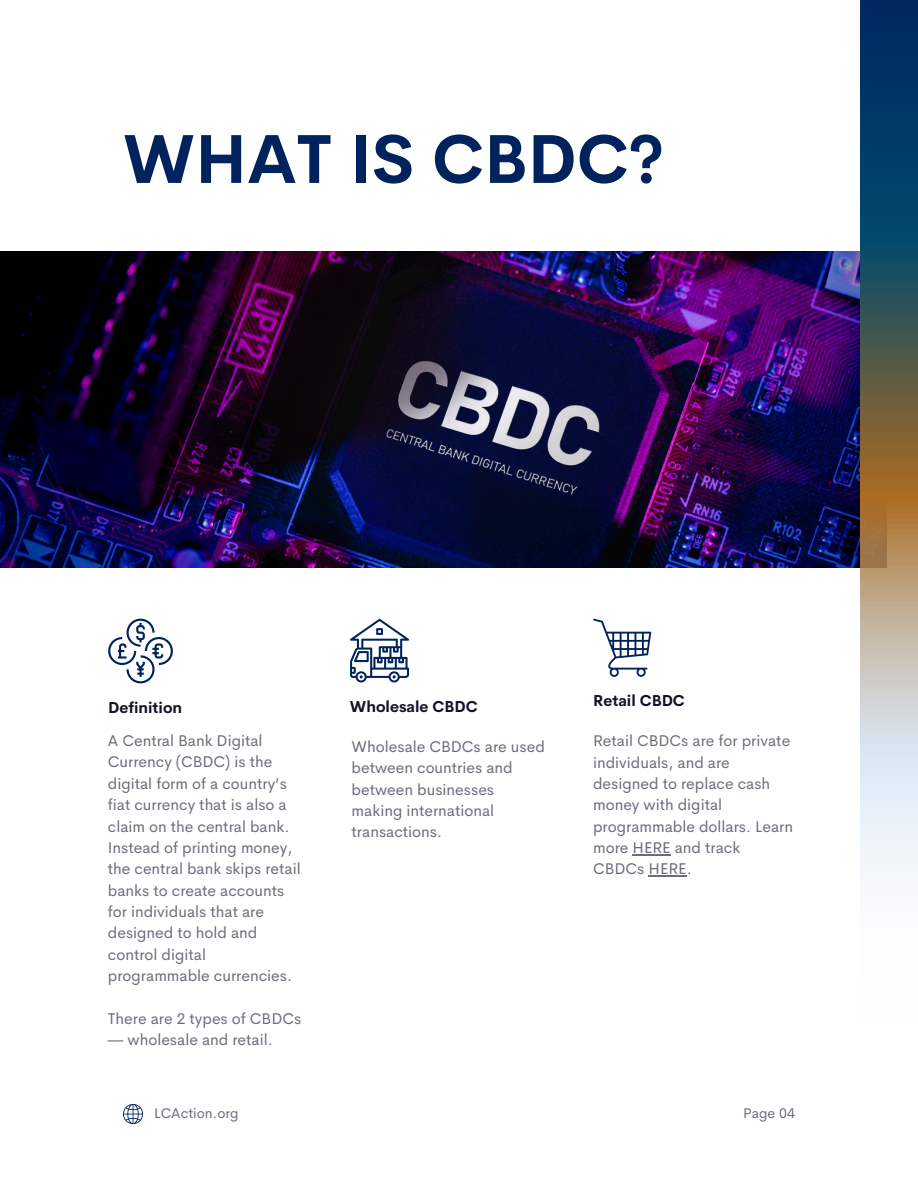
<style>
.page{position:relative;width:918px;height:1188px;background:#fff}
.page>*{position:absolute;margin:0;border:0;box-sizing:border-box;transform-origin:0 0}
.t1{font:700 67.8px "Cerebri Sans";color:#00235e}
.t2{font:15.6px/21.3px "Cerebri Sans";color:#6f6a7b}
.t3{font:700 15.45px "Cerebri Sans";color:#180f29}
.t4{font:14.1px "Cerebri Sans";color:#6f6a7b}
</style>
<div class="page">
<svg style="left:123px;top:1104px;width:20px;height:20px"></svg>
<img style="left:0;top:251px;width:860px;height:317px">
<svg style="left:860px;top:0;width:58px;height:882px;background:#737f80"></svg>
<svg style="left:108px;top:619px;width:65px;height:64px"></svg>
<svg style="left:350px;top:619px;width:59px;height:64px"></svg>
<svg style="left:593px;top:619px;width:58px;height:58px"></svg>
<hr style="left:633px;top:854px;width:38px;height:1px;background:#6f6a7b">
<hr style="left:649px;top:876px;width:38px;height:1px;background:#6f6a7b">
<p class="t1" style="left:123px;top:115px;width:542px">WHAT IS CBDC?</p>
<p class="t3" style="left:108px;top:697px;width:76px">Definition</p>
<p class="t3" style="left:350px;top:697px;width:129px">Wholesale CBDC</p>
<h2 class="t3" style="left:593px;top:691px;width:93px">Retail CBDC</h2>
<h2 class="t2" style="left:108px;top:730px;width:194px">A Central Bank Digital<br>Currency (CBDC) is the digital form of a country’s fiat currency that is also a claim on the central bank.<br>Instead of printing money, the central bank skips retail banks to create accounts for individuals that are designed to hold and control digital programmable currencies.</h2>
<h2 class="t2" style="left:108px;top:1008px;width:195px">There are 2 types of CBDCs</h2>
<h2 class="t2" style="left:108px;top:1029px;width:166px">— wholesale and retail.</h2>
<p class="t2" style="left:352px;top:736px;width:195px">Wholesale CBDCs are used between countries and between businesses making international transactions.</p>
<p class="t2" style="left:593px;top:730px;width:202px">Retail CBDCs are for private individuals, and are designed to replace cash money with digital programmable dollars. Learn more HERE and track<br>CBDCs HERE.</p>
<h1 class="t4" style="left:154px;top:1104px;width:86px">LCAction.org</h1>
<p class="t4" style="left:743px;top:1104px;width:53px">Page 04</p>
</div>
